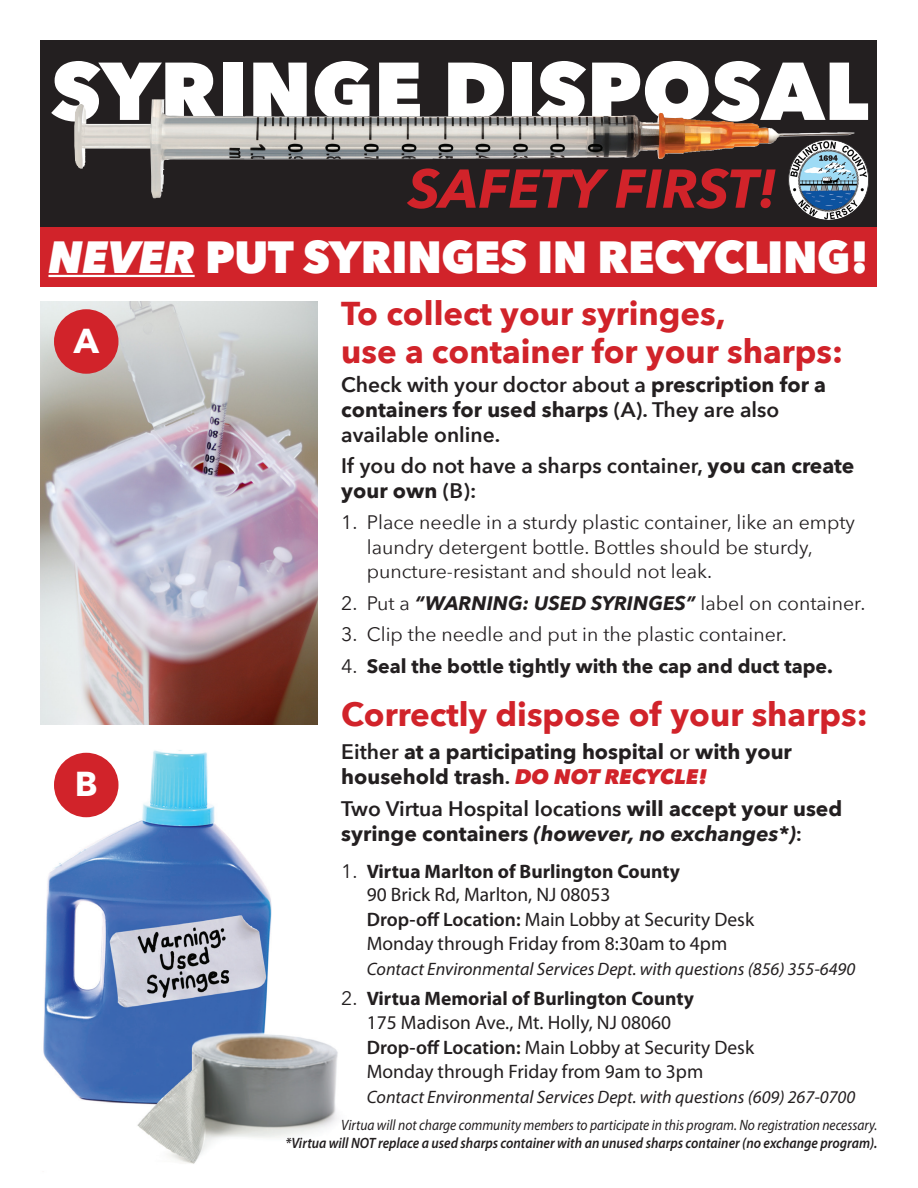
<style>
.page{position:relative;width:918px;height:1188px;background:#fff}
.page>*{position:absolute;margin:0;border:0;box-sizing:border-box;transform-origin:0 0}
.t1{font:800 81px "Avenir Next";color:#fff}
.t2{font:italic 700 54px "Avenir Next";color:#d1232a}
.t3{font:800 45px "Avenir Next";letter-spacing:-.01em;color:#fff}
.t4{font:700 34.5px "Avenir Next";color:#fff}
.t5{font:700 33px "Avenir Next";color:#d1232a}
.t6{font:700 21px/25.5px "Avenir Next";color:#231f20}
.t7{font:600 21px/25.2px "Avenir Next";color:#231f20}
.t8{font:19.5px/24.8px "Avenir Next";color:#231f20}
.t9{font:19.5px/23.2px "Myriad Pro";color:#231f20}
.t10{font:700 19.5px/23.2px "Myriad Pro";color:#231f20}
.t11{font:700 19.5px "Avenir Next";color:#231f20}
.t12{font:italic 18px "Myriad Pro";color:#231f20}
.t13{font:italic 600 15px "Myriad Pro";color:#231f20;scale:.9 1}
.t14{font:italic 15px "Myriad Pro";color:#231f20;scale:.9 1}
.s1{font-style:italic}
.s2{font-weight:700}
.s3{font-weight:700;font-style:italic}
.s4{font-weight:400}
.s5{font-weight:600}
.s6{font-weight:800;font-style:italic;color:#d1232a}
.s7{font-family:"Avenir Next";font-weight:400}
</style>
<div class="page">
<img style="left:43px;top:750px;width:295px;height:414px">
<div style="left:40px;top:40px;width:838px;height:187px;background:#231f20"></div>
<img style="left:74px;top:99px;width:775px;height:99px">
<div style="left:40px;top:227px;width:838px;height:60px;background:#d1232a"></div>
<hr style="left:48px;top:275px;width:147px;height:2px;background:#fff">
<img style="left:794px;top:140px;width:35px;height:20px">
<img style="left:40px;top:301px;width:277px;height:423px">
<div style="left:54px;top:753px;width:64px;height:64px;background:#d1232a;border-radius:50%"></div>
<div style="left:54px;top:309px;width:64px;height:65px;background:#d1232a;border-radius:50%"></div>
<p class="t1" style="left:51px;top:41px;width:819px">SYRINGE DISPOSAL</p>
<p class="t2" style="left:408px;top:142px;width:370px">SAFETY FIRST!</p>
<p class="t3" style="left:48px;top:229px;width:823px"><span class="s1">NEVER</span> PUT SYRINGES IN RECYCLING!</p>
<p class="t4" style="left:74px;top:311px;width:27px">A</p>
<p class="t4" style="left:75px;top:754px;width:24px">B</p>
<p class="t5" style="left:341px;top:285px;width:386px">To collect your syringes,</p>
<p class="t5" style="left:341px;top:323px;width:503px">use a container for your sharps:</p>
<p class="t7" style="left:341px;top:371px;width:486px">Check with your doctor about a <span class="s2">prescription for a containers for used sharps</span> (A). They are also available online.</p>
<p class="t7" style="left:341px;top:453px;width:515px">If you do not have a sharps container, <span class="s2">you can create your own</span> (B):</p>
<p class="t8" style="left:367px;top:509px;width:490px;text-indent:-26px">1. Place needle in a sturdy plastic container, like an empty laundry detergent bottle. Bottles should be sturdy, puncture-resistant and should not leak.</p>
<p class="t8" style="left:341px;top:590px;width:526px">2. Put a <span class="s3">“WARNING: USED SYRINGES”</span> label on container.</p>
<p class="t8" style="left:341px;top:621px;width:447px">3. Clip the needle and put in the plastic container.</p>
<p class="t11" style="left:341px;top:649px;width:493px"><span class="s4">4.</span> Seal the bottle tightly with the cap and duct tape.</p>
<p class="t5" style="left:341px;top:686px;width:528px">Correctly dispose of your sharps:</p>
<p class="t6" style="left:341px;top:738px;width:452px"><span class="s5">Either</span> at a participating hospital <span class="s5">or</span> with your household trash<span class="s5">.</span> <span class="s6">DO NOT RECYCLE!</span></p>
<p class="t6" style="left:341px;top:796px;width:502px"><span class="s5">Two Virtua Hospital locations</span> will accept your used syringe containers <span class="s1">(however, no exchanges*)</span><span class="s5">:</span></p>
<p class="t10" style="left:367px;top:859px;width:315px;text-indent:-26px"><span class="s7">1.</span> Virtua Marlton of Burlington County<br><span class="s4">90 Brick Rd, Marlton, NJ 08053</span></p>
<p class="t9" style="left:367px;top:908px;width:389px"><span class="s5">Drop-off Location:</span> Main Lobby at Security Desk<br>Monday through Friday from 8:30am to 4pm</p>
<p class="t12" style="left:367px;top:958px;width:490px">Contact Environmental Services Dept. with questions (856) 355-6490</p>
<p class="t10" style="left:341px;top:987px;width:354px;text-align:center"><span class="s7">2.</span> Virtua Memorial of Burlington County<br><span class="s4">175 Madison Ave., Mt. Holly, NJ 08060</span></p>
<p class="t9" style="left:367px;top:1036px;width:389px"><span class="s5">Drop-off Location:</span> Main Lobby at Security Desk<br>Monday through Friday from 9am to 3pm</p>
<p class="t12" style="left:367px;top:1086px;width:490px">Contact Environmental Services Dept. with questions (609) 267-0700</p>
<p class="t14" style="left:341px;top:1116px;width:597px">Virtua will not charge community members to participate in this program. No registration necessary.</p>
<p class="t13" style="left:285px;top:1133px;width:659px">*Virtua will NOT replace a used sharps container with an unused sharps container (no exchange program).</p>
</div>
